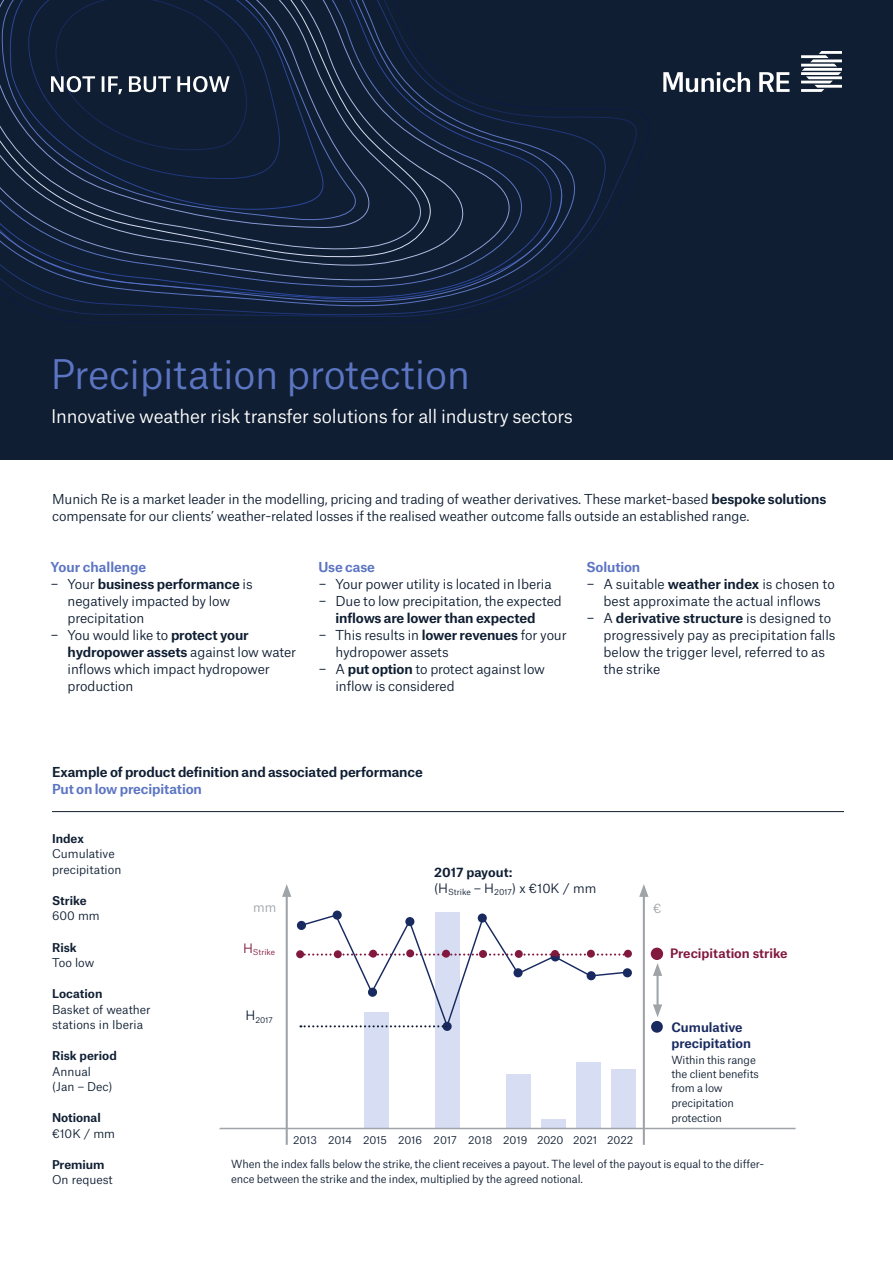
<style>
.page{position:relative;width:893px;height:1263px;background:#fff}
.page>*{position:absolute;margin:0;border:0;box-sizing:border-box;transform-origin:0 0}
.MR_23_pt{font:39px "Munich Re Neue";letter-spacing:-.01em;color:#5c75c3}
.MR_23_pt-2{font:18px "Munich Re Neue";letter-spacing:-.01em;color:#fff}
.MR_8_75_pt_regular{font:13.2px/17px "Munich Re Neue";letter-spacing:-.01em;color:#0f1e32}
.MR_8_75_pt_regular-2{font:700 13.2px "Munich Re Neue";letter-spacing:-.01em;color:#0f1e32}
.MR_8_75_pt_regular-3{font:700 13.2px "Munich Re Neue";letter-spacing:-.01em;color:#5c75c3}
.t1{font:12.45px/15.8px "Munich Re Neue";color:#0f1e32}
.t2{font:700 12.45px/15.8px "Munich Re Neue";color:#182a5f}
.t3{font:700 12.45px "Munich Re Neue";color:#81183e}
.t4{font:12.45px "Munich Re Neue";color:#9fa4a8}
.t5{font:11.7px/15.5px "Munich Re Neue";color:#0f1e32}
.t6{font:700 11.7px/15.5px "Munich Re Neue";color:#0f1e32}
.MR_8_75_pt_regular-4{font:10.8px/14.2px "Munich Re Neue";letter-spacing:-.01em;color:#0f1e32}
.t7{font:10.5px "Munich Re Neue";letter-spacing:-.01em;color:#0f1e32}
.t8{font:7.8px "Munich Re Neue";color:#81183e}
.t9{font:7.8px "Munich Re Neue";color:#0f1e32}
.s1{font-weight:700}
.s2{font-weight:400}
</style>
<div class="page">
<div style="left:0;top:0;width:893px;height:459px;background:#0f1e32"></div>
<hr style="left:219px;top:1128px;width:576px;height:1px;background:#d9dadc">
<hr style="left:643px;top:893px;width:2px;height:252px;background:#9fa4a8">
<svg style="left:639px;top:884px;width:9px;height:13px"></svg>
<hr style="left:286px;top:893px;width:2px;height:252px;background:#9fa4a8">
<svg style="left:282px;top:884px;width:9px;height:13px"></svg>
<div style="left:364px;top:1012px;width:25px;height:116px;background:#d7ddf2"></div>
<div style="left:435px;top:912px;width:24px;height:216px;background:#d7ddf2"></div>
<div style="left:506px;top:1075px;width:24px;height:54px;background:#d7ddf2"></div>
<div style="left:541px;top:1119px;width:25px;height:10px;background:#d7ddf2"></div>
<div style="left:576px;top:1062px;width:25px;height:67px;background:#d7ddf2"></div>
<div style="left:612px;top:1069px;width:24px;height:59px;background:#d7ddf2"></div>
<hr style="left:220px;top:1128px;width:575px;height:1px;background:#9fa4a8">
<div style="left:651px;top:1021px;width:12px;height:12px;background:#182a5f;border-radius:50%"></div>
<div style="left:651px;top:948px;width:12px;height:12px;background:#81183e;border-radius:50%"></div>
<svg style="left:623px;top:968px;width:9px;height:9px"></svg>
<svg style="left:333px;top:910px;width:9px;height:10px"></svg>
<svg style="left:298px;top:913px;width:332px;height:117px"></svg>
<hr style="left:656px;top:972px;width:3px;height:36px;background:#9fa4a8">
<svg style="left:653px;top:963px;width:9px;height:13px"></svg>
<svg style="left:653px;top:1004px;width:9px;height:13px"></svg>
<svg style="left:39px;top:108px;width:603px;height:210px"></svg>
<svg style="left:19px;top:108px;width:569px;height:205px"></svg>
<svg style="left:0;top:0;width:584px;height:304px"></svg>
<svg style="left:663px;top:51px;width:179px;height:41px"></svg>
<svg style="left:51px;top:0;width:204px;height:150px"></svg>
<hr style="left:52px;top:811px;width:792px;height:1px;background:#0f1e32">
<p class="MR_23_pt" style="left:51px;top:343px;width:421px">Precipitation protection</p>
<p class="MR_23_pt-2" style="left:51px;top:402px;width:523px">Innovative weather risk transfer solutions for all industry sectors</p>
<p class="MR_8_75_pt_regular" style="left:52px;top:489px;width:776px">Munich Re is a market leader in the modelling, pricing and trading of weather derivatives. These market-based <span class="s1">bespoke solutions </span>compensate for our clients’ weather-related losses if the realised weather outcome falls outside an established range.</p>
<p class="MR_8_75_pt_regular-3" style="left:51px;top:556px;width:97px">Your challenge</p>
<p class="MR_8_75_pt_regular-2" style="left:51px;top:573px;width:204px"><span class="s2">− Your</span> business performance <span class="s2">is</span></p>
<p class="MR_8_75_pt_regular" style="left:68px;top:591px;width:164px">negatively impacted by low</p>
<p class="MR_8_75_pt_regular" style="left:68px;top:608px;width:78px">precipitation</p>
<p class="MR_8_75_pt_regular" style="left:68px;top:625px;width:230px;text-indent:-17px">− You would like to <span class="s1">protect your hydropower assets</span> against low water inflows which impact hydropower production</p>
<p class="MR_8_75_pt_regular-3" style="left:586px;top:556px;width:55px">Solution</p>
<p class="MR_8_75_pt_regular" style="left:586px;top:574px;width:250px;text-align:center">− A suitable <span class="s1">weather index</span> is chosen to best approximate the actual inflows</p>
<p class="MR_8_75_pt_regular" style="left:603px;top:608px;width:234px;text-indent:-17px">− A <span class="s1">derivative structure</span> is designed to progressively pay as precipitation falls below the trigger level, referred to as the strike</p>
<p class="MR_8_75_pt_regular-3" style="left:318px;top:556px;width:58px">Use case</p>
<p class="MR_8_75_pt_regular" style="left:318px;top:574px;width:235px">− Your power utility is located in Iberia</p>
<p class="MR_8_75_pt_regular" style="left:335px;top:591px;width:228px;text-indent:-17px">− Due to low precipitation, the expected <span class="s1">inflows are lower than expected</span></p>
<p class="MR_8_75_pt_regular" style="left:335px;top:625px;width:233px;text-indent:-17px">− This results in <span class="s1">lower revenues</span> for your hydropower assets</p>
<p class="MR_8_75_pt_regular" style="left:335px;top:659px;width:211px;text-indent:-17px">− A <span class="s1">put option</span> to protect against low inflow is considered</p>
<p class="MR_8_75_pt_regular-2" style="left:52px;top:761px;width:372px">Example of product definition and associated performance</p>
<p class="MR_8_75_pt_regular-3" style="left:52px;top:778px;width:151px">Put on low precipitation</p>
<p class="t5" style="left:52px;top:830px;width:71px"><span class="s1">Index<br></span>Cumulative precipitation</p>
<p class="t6" style="left:52px;top:891px;width:49px">Strike<br><span class="s2">600 mm</span></p>
<p class="t5" style="left:52px;top:938px;width:44px"><span class="s1">Risk<br></span>Too low</p>
<p class="t5" style="left:52px;top:985px;width:100px"><span class="s1">Location<br></span>Basket of weather stations in Iberia</p>
<p class="t5" style="left:52px;top:1047px;width:66px"><span class="s1">Risk period<br></span>Annual<br>(Jan – Dec)</p>
<p class="t6" style="left:52px;top:1109px;width:65px">Notional <span class="s2">€10K / mm</span></p>
<p class="t5" style="left:52px;top:1155px;width:62px"><span class="s1">Premium<br></span>On request</p>
<p class="t1" style="left:434px;top:863px;width:164px"><span class="s1">2017 payout:<br></span>(H<sub>Strike</sub> – H<sub>2017</sub>) x €10K / mm</p>
<p class="t4" style="left:653px;top:899px;width:10px">€</p>
<p class="t4" style="left:253px;top:898px;width:25px">mm</p>
<p class="t8" style="left:243px;top:946px;width:34px"><sup>H</sup>Strike</p>
<p class="t3" style="left:670px;top:943px;width:119px">Precipitation strike</p>
<p class="t9" style="left:245px;top:1013px;width:29px"><sup>H</sup>2017</p>
<p class="t2" style="left:671px;top:1018px;width:81px">Cumulative precipitation</p>
<p class="MR_8_75_pt_regular-4" style="left:671px;top:1051px;width:89px">Within this range the client benefits from a low precipitation</p>
<p class="MR_8_75_pt_regular-4" style="left:671px;top:1110px;width:52px">protection</p>
<p class="t7" style="left:293px;top:1131px;width:25px">2013</p>
<p class="t7" style="left:328px;top:1131px;width:25px">2014</p>
<p class="t7" style="left:363px;top:1131px;width:25px">2015</p>
<p class="t7" style="left:398px;top:1131px;width:26px">2016</p>
<p class="t7" style="left:434px;top:1131px;width:25px">2017</p>
<p class="t7" style="left:468px;top:1131px;width:25px">2018</p>
<p class="t7" style="left:503px;top:1131px;width:26px">2019</p>
<p class="t7" style="left:537px;top:1131px;width:28px">2020</p>
<p class="t7" style="left:573px;top:1131px;width:26px">2021</p>
<p class="t7" style="left:607px;top:1131px;width:28px">2022</p>
<p class="MR_8_75_pt_regular-4" style="left:231px;top:1156px;width:535px">When the index falls below the strike, the client receives a payout. The level of the payout is equal to the differ&shy;ence between the strike and the index, multiplied by the agreed notional.</p>
</div>
